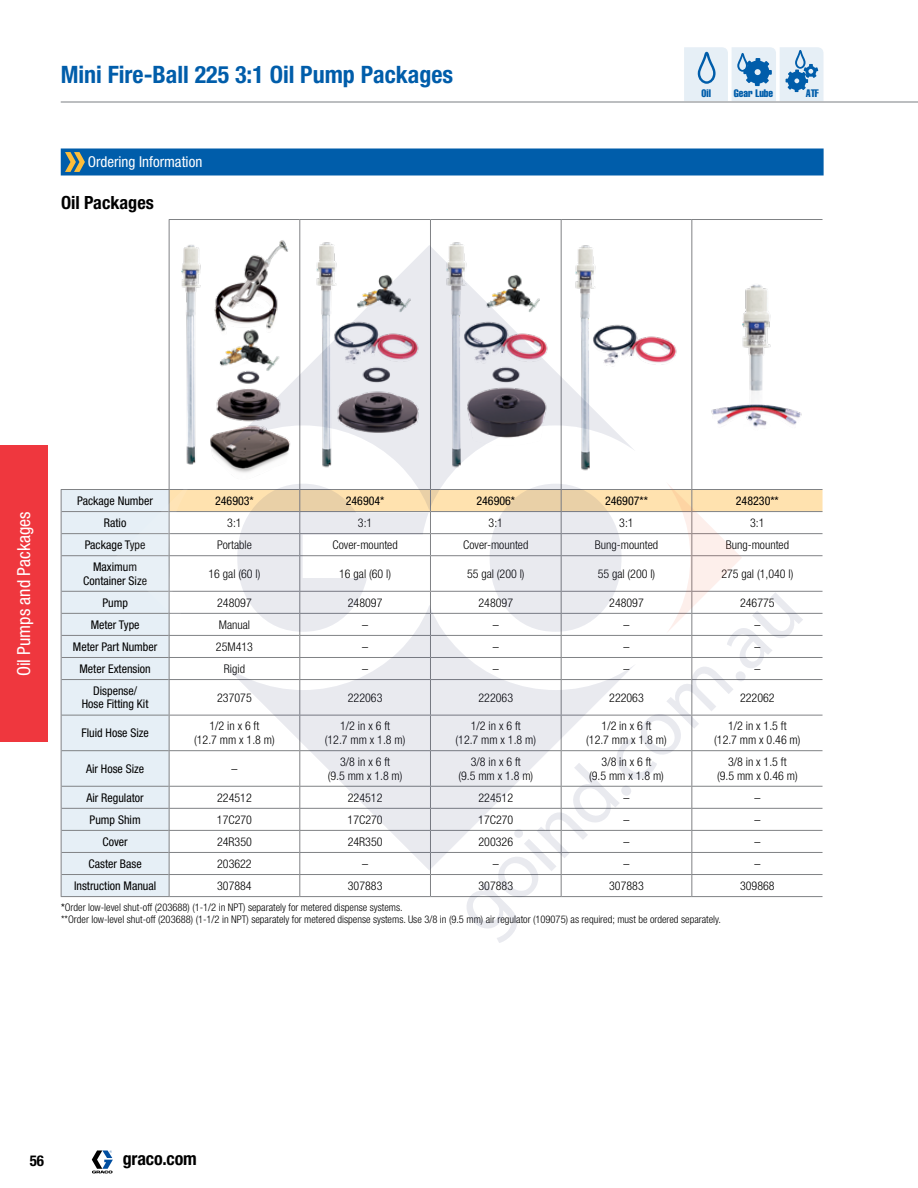
<style>
.page{position:relative;width:918px;height:1188px;background:#fff}
.page>*{position:absolute;margin:0;border:0;box-sizing:border-box;transform-origin:0 0}
.t1{font:700 condensed 24px "Helvetica Neue LT Std";color:#005daa}
.t2{font:700 condensed 18.15px "Helvetica Neue LT Std";color:#000}
.t3{font:condensed 18px "Helvetica Neue LT Std";color:#fff}
.t4{font:700 condensed 18px "Helvetica Neue LT Std";letter-spacing:-.01em;color:#000}
.t5{font:condensed 15px "Helvetica Neue LT Std";color:#fff}
.t6{font:700 condensed 15px "Helvetica Neue LT Std";color:#000}
.t7{font:300 condensed 12px/13.5px "Helvetica Neue LT Std";color:#000;text-align:center}
.t8{font:condensed 12px/13.5px "Helvetica Neue LT Std";color:#000;text-align:center}
.t9{font:10.65px "Helvetica LT Std Comp";color:#005daa}
.t10{font:300 condensed 10.5px/12px "Helvetica Neue LT Std";color:#000}
.s1{font-weight:400}
</style>
<div class="page">
<svg style="left:92px;top:1150px;width:21px;height:23px"></svg>
<svg style="left:684px;top:47px;width:140px;height:54px"></svg>
<hr style="left:61px;top:101px;width:857px;height:2px;background:#a7a9ac">
<svg style="left:61px;top:148px;width:763px;height:28px"></svg>
<div style="left:62px;top:490px;width:53px;height:406px;background:#e6eff6"></div>
<hr style="left:61px;top:489px;width:108px;height:1px;background:#808285">
<svg style="left:61px;top:490px;width:1px;height:66px"></svg>
<hr style="left:61px;top:556px;width:1px;height:35px;background:#808285">
<svg style="left:61px;top:591px;width:1px;height:89px"></svg>
<hr style="left:61px;top:680px;width:1px;height:35px;background:#808285">
<hr style="left:61px;top:715px;width:1px;height:36px;background:#808285">
<hr style="left:61px;top:751px;width:1px;height:35px;background:#808285">
<svg style="left:61px;top:786px;width:1px;height:110px"></svg>
<hr style="left:61px;top:896px;width:108px;height:1px;background:#808285">
<hr style="left:62px;top:511px;width:107px;height:1px;background:#808285">
<hr style="left:62px;top:533px;width:107px;height:1px;background:#808285">
<hr style="left:62px;top:555px;width:107px;height:1px;background:#808285">
<hr style="left:62px;top:591px;width:107px;height:1px;background:#808285">
<hr style="left:62px;top:613px;width:107px;height:1px;background:#808285">
<hr style="left:62px;top:635px;width:107px;height:1px;background:#808285">
<hr style="left:62px;top:657px;width:107px;height:1px;background:#808285">
<hr style="left:62px;top:679px;width:107px;height:1px;background:#808285">
<hr style="left:62px;top:715px;width:107px;height:1px;background:#808285">
<hr style="left:62px;top:750px;width:107px;height:1px;background:#808285">
<hr style="left:62px;top:786px;width:107px;height:1px;background:#808285">
<hr style="left:62px;top:808px;width:107px;height:1px;background:#808285">
<hr style="left:62px;top:830px;width:107px;height:1px;background:#808285">
<hr style="left:62px;top:852px;width:107px;height:1px;background:#808285">
<hr style="left:62px;top:874px;width:107px;height:1px;background:#808285">
<hr style="left:169px;top:219px;width:131px;height:1px;background:#808285">
<hr style="left:169px;top:220px;width:1px;height:269px;background:#808285">
<hr style="left:300px;top:219px;width:130px;height:1px;background:#808285">
<hr style="left:299px;top:220px;width:1px;height:269px;background:#808285">
<hr style="left:430px;top:219px;width:131px;height:1px;background:#808285">
<hr style="left:430px;top:220px;width:1px;height:269px;background:#808285">
<hr style="left:561px;top:219px;width:131px;height:1px;background:#808285">
<hr style="left:561px;top:220px;width:1px;height:269px;background:#808285">
<hr style="left:692px;top:219px;width:131px;height:1px;background:#808285">
<hr style="left:691px;top:220px;width:1px;height:269px;background:#808285">
<img style="left:181px;top:240px;width:105px;height:225px">
<img style="left:636px;top:333px;width:41px;height:32px">
<img style="left:711px;top:284px;width:91px;height:143px">
<div style="left:0;top:446px;width:48px;height:296px;background:#ef373e"></div>
<svg style="left:222px;top:245px;width:414px;height:235px"></svg>
<svg style="left:115px;top:480px;width:708px;height:463px"></svg>
<h1 class="t1" style="left:61px;top:60px;width:394px">Mini Fire-Ball 225 3:1 Oil Pump Packages</h1>
<p class="t5" style="left:88px;top:153px;width:116px">Ordering Information</p>
<h2 class="t2" style="left:61px;top:191px;width:94px">Oil Packages</h2>
<p class="t9" style="left:702px;top:87px;width:11px">Oil</p>
<p class="t9" style="left:734px;top:87px;width:41px">Gear Lube</p>
<p class="t9" style="left:806px;top:87px;width:14px">ATF</p>
<h3 class="t3" style="left:14px;top:676px;width:166px;rotate:-90deg">Oil Pumps and Packages</h3>
<p class="t8" style="left:77px;top:494px;width:77px">Package Number</p>
<p class="t8" style="left:215px;top:494px;width:40px">246903*</p>
<p class="t8" style="left:346px;top:494px;width:40px">246904*</p>
<p class="t8" style="left:476px;top:494px;width:40px">246906*</p>
<p class="t8" style="left:605px;top:494px;width:45px">246907**</p>
<p class="t8" style="left:736px;top:494px;width:45px">248230**</p>
<p class="t8" style="left:104px;top:516px;width:24px">Ratio</p>
<p class="t7" style="left:227px;top:516px;width:16px">3:1</p>
<p class="t7" style="left:358px;top:516px;width:16px">3:1</p>
<p class="t7" style="left:489px;top:516px;width:16px">3:1</p>
<p class="t7" style="left:619px;top:516px;width:16px">3:1</p>
<p class="t7" style="left:750px;top:516px;width:16px">3:1</p>
<p class="t8" style="left:85px;top:538px;width:62px">Package Type</p>
<p class="t7" style="left:217px;top:538px;width:36px">Portable</p>
<p class="t7" style="left:333px;top:538px;width:67px">Cover-mounted</p>
<p class="t7" style="left:463px;top:538px;width:67px">Cover-mounted</p>
<p class="t7" style="left:595px;top:538px;width:65px">Bung-mounted</p>
<p class="t7" style="left:726px;top:538px;width:65px">Bung-mounted</p>
<p class="t8" style="left:83px;top:560px;width:65px">Maximum<br>Container Size</p>
<p class="t7" style="left:209px;top:567px;width:53px">16 gal (60 l)</p>
<p class="t7" style="left:339px;top:567px;width:53px">16 gal (60 l)</p>
<p class="t7" style="left:467px;top:567px;width:59px">55 gal (200 l)</p>
<p class="t7" style="left:598px;top:567px;width:59px">55 gal (200 l)</p>
<p class="t7" style="left:721px;top:567px;width:74px">275 gal (1,040 l)</p>
<p class="t8" style="left:102px;top:596px;width:27px">Pump</p>
<p class="t7" style="left:217px;top:596px;width:36px">248097</p>
<p class="t7" style="left:348px;top:596px;width:36px">248097</p>
<p class="t7" style="left:479px;top:596px;width:36px">248097</p>
<p class="t7" style="left:609px;top:596px;width:36px">248097</p>
<p class="t7" style="left:740px;top:596px;width:36px">246775</p>
<p class="t8" style="left:91px;top:618px;width:50px">Meter Type</p>
<p class="t7" style="left:219px;top:618px;width:33px">Manual</p>
<p class="t7" style="left:362px;top:618px;width:7px">–</p>
<p class="t7" style="left:493px;top:618px;width:7px">–</p>
<p class="t7" style="left:624px;top:618px;width:7px">–</p>
<p class="t7" style="left:754px;top:618px;width:7px">–</p>
<p class="t8" style="left:73px;top:640px;width:86px">Meter Part Number</p>
<p class="t7" style="left:216px;top:640px;width:39px">25M413</p>
<p class="t7" style="left:362px;top:640px;width:7px">–</p>
<p class="t7" style="left:493px;top:640px;width:7px">–</p>
<p class="t7" style="left:624px;top:640px;width:7px">–</p>
<p class="t7" style="left:754px;top:640px;width:7px">–</p>
<p class="t8" style="left:80px;top:662px;width:73px">Meter Extension</p>
<p class="t7" style="left:224px;top:662px;width:23px">Rigid</p>
<p class="t7" style="left:362px;top:662px;width:7px">–</p>
<p class="t7" style="left:493px;top:662px;width:7px">–</p>
<p class="t7" style="left:624px;top:662px;width:7px">–</p>
<p class="t7" style="left:754px;top:662px;width:7px">–</p>
<p class="t8" style="left:82px;top:684px;width:68px">Dispense/<br>Hose Fitting Kit</p>
<p class="t7" style="left:217px;top:691px;width:36px">237075</p>
<p class="t7" style="left:348px;top:691px;width:36px">222063</p>
<p class="t7" style="left:479px;top:691px;width:36px">222063</p>
<p class="t7" style="left:609px;top:691px;width:36px">222063</p>
<p class="t7" style="left:740px;top:691px;width:36px">222062</p>
<p class="t8" style="left:81px;top:726px;width:69px">Fluid Hose Size</p>
<p class="t7" style="left:194px;top:719px;width:82px">1/2 in x 6 ft<br>(12.7 mm x 1.8 m)</p>
<p class="t7" style="left:325px;top:719px;width:82px">1/2 in x 6 ft<br>(12.7 mm x 1.8 m)</p>
<p class="t7" style="left:456px;top:719px;width:82px">1/2 in x 6 ft<br>(12.7 mm x 1.8 m)</p>
<p class="t7" style="left:586px;top:719px;width:82px">1/2 in x 6 ft<br>(12.7 mm x 1.8 m)</p>
<p class="t7" style="left:714px;top:719px;width:88px">1/2 in x 1.5 ft<br>(12.7 mm x 0.46 m)</p>
<p class="t8" style="left:86px;top:762px;width:60px">Air Hose Size</p>
<p class="t7" style="left:231px;top:762px;width:7px">–</p>
<p class="t7" style="left:328px;top:755px;width:76px">3/8 in x 6 ft<br>(9.5 mm x 1.8 m)</p>
<p class="t7" style="left:458px;top:755px;width:76px">3/8 in x 6 ft<br>(9.5 mm x 1.8 m)</p>
<p class="t7" style="left:589px;top:755px;width:76px">3/8 in x 6 ft<br>(9.5 mm x 1.8 m)</p>
<p class="t7" style="left:717px;top:755px;width:82px">3/8 in x 1.5 ft<br>(9.5 mm x 0.46 m)</p>
<p class="t8" style="left:86px;top:791px;width:59px">Air Regulator</p>
<p class="t7" style="left:217px;top:790px;width:36px">224512</p>
<p class="t7" style="left:348px;top:790px;width:36px">224512</p>
<p class="t7" style="left:479px;top:790px;width:36px">224512</p>
<p class="t7" style="left:624px;top:790px;width:7px">–</p>
<p class="t7" style="left:754px;top:790px;width:7px">–</p>
<p class="t8" style="left:90px;top:813px;width:53px">Pump Shim</p>
<p class="t7" style="left:217px;top:813px;width:37px">17C270</p>
<p class="t7" style="left:348px;top:813px;width:37px">17C270</p>
<p class="t7" style="left:478px;top:813px;width:37px">17C270</p>
<p class="t7" style="left:624px;top:813px;width:7px">–</p>
<p class="t7" style="left:754px;top:813px;width:7px">–</p>
<p class="t8" style="left:102px;top:835px;width:27px">Cover</p>
<p class="t7" style="left:217px;top:835px;width:36px">24R350</p>
<p class="t7" style="left:348px;top:835px;width:36px">24R350</p>
<p class="t7" style="left:479px;top:835px;width:36px">200326</p>
<p class="t7" style="left:624px;top:835px;width:7px">–</p>
<p class="t7" style="left:754px;top:835px;width:7px">–</p>
<p class="t8" style="left:89px;top:857px;width:55px">Caster Base</p>
<p class="t7" style="left:217px;top:857px;width:36px">203622</p>
<p class="t7" style="left:362px;top:857px;width:7px">–</p>
<p class="t7" style="left:493px;top:857px;width:7px">–</p>
<p class="t7" style="left:624px;top:857px;width:7px">–</p>
<p class="t7" style="left:754px;top:857px;width:7px">–</p>
<p class="t8" style="left:74px;top:879px;width:84px">Instruction Manual</p>
<p class="t7" style="left:217px;top:879px;width:36px">307884</p>
<p class="t7" style="left:348px;top:879px;width:36px">307883</p>
<p class="t7" style="left:479px;top:879px;width:36px">307883</p>
<p class="t7" style="left:609px;top:879px;width:36px">307883</p>
<p class="t7" style="left:740px;top:879px;width:36px">309868</p>
<p class="t10" style="left:61px;top:901px;width:661px"><span class="s1">*</span>Order low-level shut-off (203688) (1-1/2 in NPT) separately for metered dispense systems.<br>**Order low-level shut-off (203688) (1-1/2 in NPT) separately for metered dispense systems. Use 3/8 in (9.5 mm) air regulator (109075) as required; must be ordered separately.</p>
<p class="t6" style="left:30px;top:1152px;width:16px">56</p>
<h3 class="t4" style="left:123px;top:1148px;width:76px">graco.com</h3>
</div>
